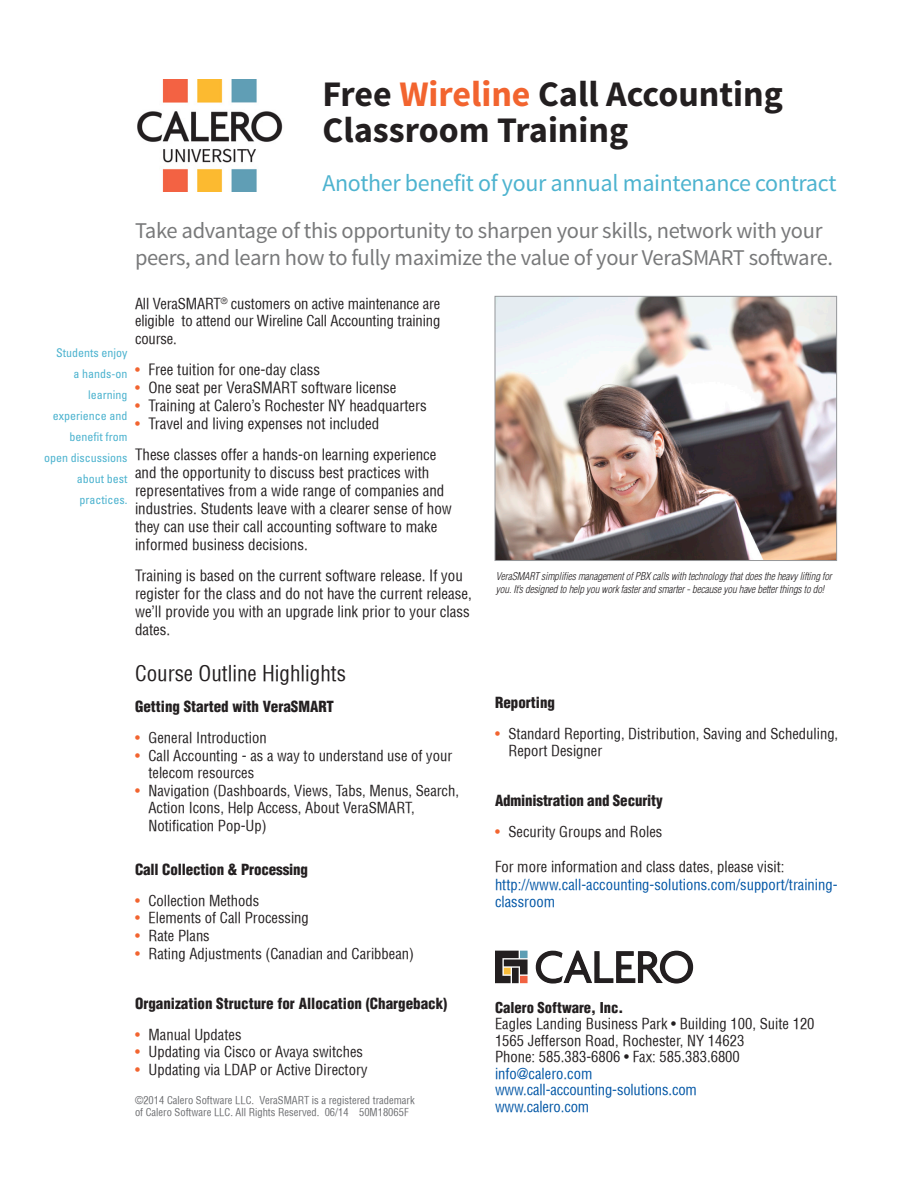
<style>
.page{position:relative;width:918px;height:1188px;background:#fff}
.page>*{position:absolute;margin:0;border:0;box-sizing:border-box;transform-origin:0 0}
.t1{font:700 36px "Source Sans Pro";color:#231f20}
.t2{font:24px "Source Sans Pro";letter-spacing:-.015em;color:#4db3cf}
.t3{font:22.5px/27px "Source Sans Pro";letter-spacing:-.015em;color:#78797a}
.Paragraph_Style_1{font:condensed 21px "Helvetica";color:#231f20}
.t4{font:condensed 15px/18px "Helvetica";color:#231f20}
.t5{font:900 condensed 15px "Helvetica";color:#231f20}
.t6{font:condensed 14.7px/17.5px "Helvetica";color:#231f20}
.t7{font:condensed 14.7px/17.5px "Helvetica";color:#0155a5}
.t8{font:900 condensed 14.7px "Helvetica";color:#231f20}
.t9{font:condensed 12px/21px "Univers LT Std";color:#4db3cf;text-align:right}
.t10{font:italic 300 condensed 10.5px/12.6px "Helvetica";letter-spacing:-.01em;color:#231f20}
.t11{font:condensed 10.5px/12.6px "Helvetica";color:#6c6d70}
.s1{color:#f2642f}
.s2{font-size:14.7px;color:#f2642f}
</style>
<div class="page">
<img style="left:497px;top:298px;width:338px;height:261px">
<div style="left:495px;top:296px;width:342px;height:265px;border:1px solid #95979a"></div>
<svg style="left:495px;top:951px;width:33px;height:32px"></svg>
<svg style="left:535px;top:950px;width:159px;height:34px"></svg>
<img style="left:137px;top:80px;width:146px;height:111px">
<p class="t1" style="left:322px;top:71px;width:462px">Free <span class="s1">Wireline</span> Call Accounting</p>
<p class="t1" style="left:322px;top:107px;width:307px">Classroom Training</p>
<p class="t2" style="left:322px;top:168px;width:515px">Another benefit of your annual maintenance contract</p>
<p class="t3" style="left:135px;top:218px;width:700px">Take advantage of this opportunity to sharpen your skills, network with your peers, and learn how to fully maximize the value of your VeraSMART software.</p>
<p class="t6" style="left:135px;top:295px;width:307px;text-align:justify">All VeraSMART<sup>®</sup> customers on active maintenance are eligible to attend our Wireline Call Accounting training course.</p>
<p class="t4" style="left:135px;top:361px;width:187px"><span class="s2">•</span> Free tuition for one-day class</p>
<p class="t4" style="left:135px;top:379px;width:263px"><span class="s2">•</span> One seat per VeraSMART software license</p>
<p class="t4" style="left:135px;top:397px;width:293px"><span class="s2">•</span> Training at Calero’s Rochester NY headquarters</p>
<p class="t4" style="left:135px;top:415px;width:246px"><span class="s2">•</span> Travel and living expenses not included</p>
<p class="t4" style="left:135px;top:445px;width:318px">These classes offer a hands-on learning experience and the opportunity to discuss best practices with representatives from a wide range of companies and industries. Students leave with a clearer sense of how they can use their call accounting software to make informed business decisions.</p>
<p class="t4" style="left:135px;top:566px;width:338px">Training is based on the current software release. If you register for the class and do not have the current release, we’ll provide you with an upgrade link prior to your class dates.</p>
<p class="Paragraph_Style_1" style="left:135px;top:661px;width:213px">Course Outline Highlights</p>
<p class="t5" style="left:135px;top:697px;width:201px">Getting Started with VeraSMART</p>
<p class="t6" style="left:135px;top:729px;width:133px"><span class="s1">•</span> General Introduction</p>
<p class="t6" style="left:148px;top:746px;width:305px;text-indent:-14px"><span class="s1">•</span> Call Accounting - as a way to understand use of your telecom resources</p>
<p class="t6" style="left:148px;top:781px;width:312px;text-indent:-14px"><span class="s1">•</span> Navigation (Dashboards, Views, Tabs, Menus, Search,<br>Action Icons, Help Access, About VeraSMART,<br>Notification Pop-Up)</p>
<p class="t5" style="left:135px;top:860px;width:175px">Call Collection &amp; Processing</p>
<p class="t6" style="left:135px;top:892px;width:126px"><span class="s1">•</span> Collection Methods</p>
<p class="t6" style="left:135px;top:909px;width:175px"><span class="s1">•</span> Elements of Call Processing</p>
<p class="t6" style="left:135px;top:927px;width:76px"><span class="s1">•</span> Rate Plans</p>
<p class="t6" style="left:135px;top:945px;width:281px"><span class="s1">•</span> Rating Adjustments (Canadian and Caribbean)</p>
<p class="t5" style="left:135px;top:994px;width:314px">Organization Structure for Allocation (Chargeback)</p>
<p class="t6" style="left:135px;top:1025px;width:108px"><span class="s1">•</span> Manual Updates</p>
<p class="t6" style="left:135px;top:1043px;width:230px"><span class="s1">•</span> Updating via Cisco or Avaya switches</p>
<p class="t6" style="left:135px;top:1060px;width:234px"><span class="s1">•</span> Updating via LDAP or Active Directory</p>
<p class="t9" style="left:56px;top:342px;width:73px">Students enjoy</p>
<p class="t9" style="left:53px;top:363px;width:76px">a hands-on learning experience and</p>
<p class="t9" style="left:70px;top:426px;width:59px">benefit from</p>
<p class="t9" style="left:77px;top:447px;width:52px;text-align:justify;text-indent:-33px">open discussions about best practices.</p>
<p class="t11" style="left:135px;top:1094px;width:281px">©2014 Calero Software LLC. VeraSMART is a registered trademark of Calero Software LLC. All Rights Reserved. 06/14 50M18065F</p>
<p class="t10" style="left:496px;top:570px;width:337px">VeraSMART simplifies management of PBX calls with technology that does the heavy lifting for you. It’s designed to help you work faster and smarter - because you have better things to do!</p>
<p class="t5" style="left:495px;top:693px;width:61px">Reporting</p>
<p class="t6" style="left:508px;top:725px;width:331px;text-indent:-14px"><span class="s1">•</span> Standard Reporting, Distribution, Saving and Scheduling,<br>Report Designer</p>
<p class="t5" style="left:495px;top:791px;width:169px">Administration and Security</p>
<p class="t6" style="left:495px;top:823px;width:169px"><span class="s1">•</span> Security Groups and Roles</p>
<p class="t6" style="left:495px;top:858px;width:291px">For more information and class dates, please visit:</p>
<p class="t7" style="left:495px;top:875px;width:344px">http://www.call-accounting-solutions.com/support/training&shy;classroom</p>
<p class="t8" style="left:495px;top:998px;width:130px">Calero Software, Inc.</p>
<p class="t6" style="left:495px;top:1015px;width:321px">Eagles Landing Business Park • Building 100, Suite 120</p>
<p class="t6" style="left:495px;top:1031px;width:251px">1565 Jefferson Road, Rochester, NY 14623</p>
<p class="t6" style="left:495px;top:1048px;width:246px">Phone: 585.383-6806 • Fax: 585.383.6800</p>
<p class="t7" style="left:495px;top:1064px;width:99px">info@calero.com</p>
<p class="t7" style="left:495px;top:1081px;width:203px">www.call-accounting-solutions.com</p>
<p class="t7" style="left:495px;top:1097px;width:96px">www.calero.com</p>
</div>
